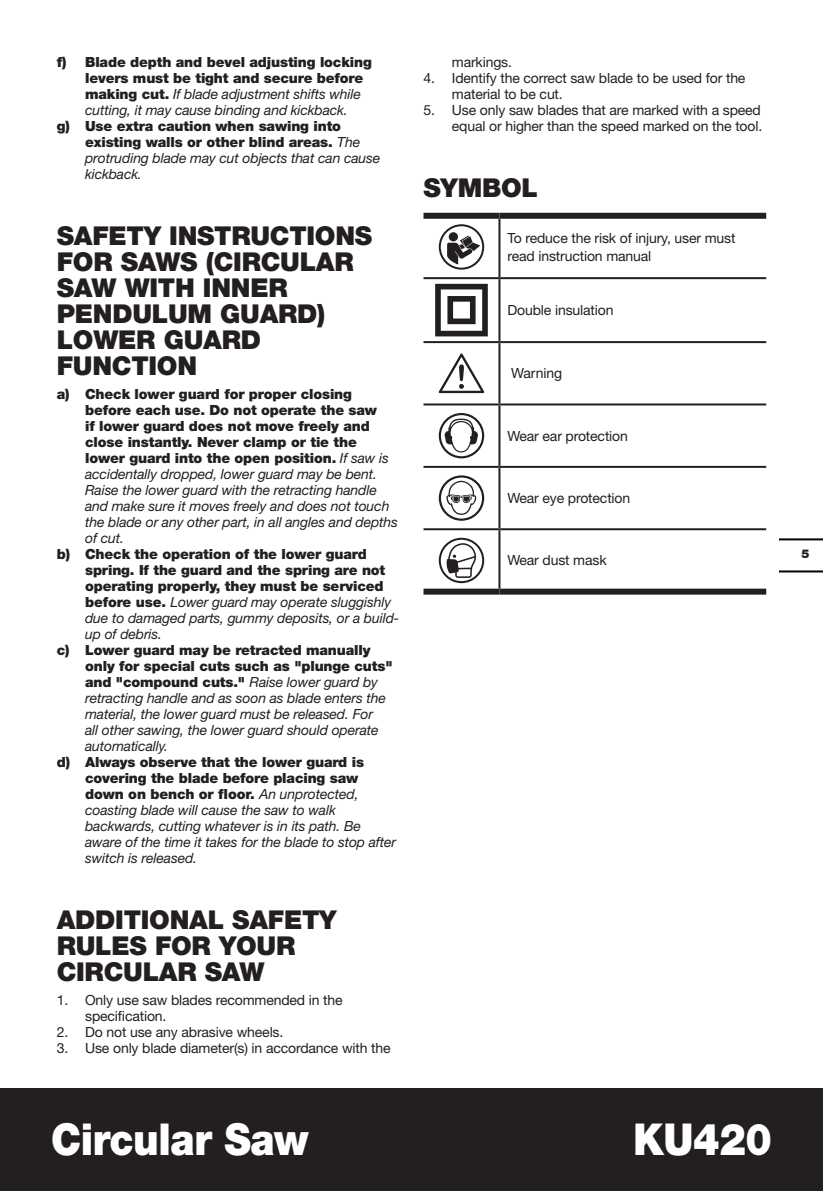
<style>
.page{position:relative;width:823px;height:1191px;background:#fff}
.page>*{position:absolute;margin:0;border:0;box-sizing:border-box;transform-origin:0 0}
.t1{font:900 44px "Helvetica Neue LT Std";letter-spacing:-.01em;color:#fff;scale:.9 1}
.t2{font:900 26px/26px "Helvetica Neue LT Std";letter-spacing:-.01em;color:#231f20}
.t3{font:italic 14px/16px "Helvetica Neue LT Std";letter-spacing:-.01em;color:#231f20}
.t4{font:900 14px/16px "Helvetica Neue LT Std";letter-spacing:-.01em;color:#231f20}
.t5{font:14px/16px "Helvetica Neue LT Std";letter-spacing:-.01em;color:#231f20}
.t6{font:900 12px "Helvetica Neue LT Std";color:#231f20}
.s1{font-weight:400;font-style:italic}
.s2{font-weight:900;font-style:normal}
</style>
<div class="page">
<hr style="left:779px;top:570px;width:43px;height:2px;background:#000">
<hr style="left:779px;top:538px;width:43px;height:2px;background:#000">
<div style="left:0;top:1089px;width:822px;height:102px;background:#231f20"></div>
<hr style="left:498px;top:219px;width:2px;height:58px;background:#231f20">
<hr style="left:423px;top:277px;width:76px;height:2px;background:#231f20">
<hr style="left:499px;top:277px;width:266px;height:2px;background:#231f20">
<hr style="left:498px;top:279px;width:2px;height:62px;background:#231f20">
<hr style="left:423px;top:341px;width:76px;height:2px;background:#231f20">
<hr style="left:499px;top:341px;width:266px;height:2px;background:#231f20">
<hr style="left:498px;top:343px;width:2px;height:60px;background:#231f20">
<hr style="left:423px;top:403px;width:76px;height:2px;background:#231f20">
<hr style="left:499px;top:403px;width:266px;height:2px;background:#231f20">
<hr style="left:498px;top:405px;width:2px;height:61px;background:#231f20">
<hr style="left:423px;top:466px;width:76px;height:2px;background:#231f20">
<hr style="left:499px;top:466px;width:266px;height:2px;background:#231f20">
<hr style="left:498px;top:468px;width:2px;height:60px;background:#231f20">
<hr style="left:423px;top:528px;width:76px;height:2px;background:#231f20">
<hr style="left:499px;top:528px;width:266px;height:2px;background:#231f20">
<hr style="left:498px;top:530px;width:2px;height:58px;background:#231f20">
<div style="left:423px;top:213px;width:76px;height:6px;background:#231f20"></div>
<div style="left:499px;top:213px;width:266px;height:6px;background:#231f20"></div>
<div style="left:423px;top:588px;width:76px;height:6px;background:#231f20"></div>
<div style="left:499px;top:588px;width:266px;height:6px;background:#231f20"></div>
<svg style="left:439px;top:225px;width:44px;height:44px"></svg>
<div style="left:438px;top:224px;width:46px;height:46px;border:2px solid #231f20;border-radius:50%"></div>
<svg style="left:448px;top:232px;width:9px;height:9px"></svg>
<svg style="left:447px;top:235px;width:33px;height:29px"></svg>
<svg style="left:435px;top:284px;width:52px;height:52px"></svg>
<svg style="left:438px;top:353px;width:46px;height:40px"></svg>
<div style="left:438px;top:413px;width:46px;height:45px;border:2px solid #231f20;border-radius:50%"></div>
<svg style="left:443px;top:418px;width:35px;height:34px"></svg>
<svg style="left:439px;top:476px;width:44px;height:44px"></svg>
<div style="left:438px;top:475px;width:46px;height:46px;border:2px solid #231f20;border-radius:50%"></div>
<svg style="left:445px;top:480px;width:31px;height:35px"></svg>
<div style="left:438px;top:538px;width:46px;height:45px;border:2px solid #231f20;border-radius:50%"></div>
<svg style="left:445px;top:543px;width:31px;height:35px"></svg>
<p class="t4" style="left:85px;top:54px;width:288px;text-indent:-28px">f) Blade depth and bevel adjusting locking levers must be tight and secure before making cut. <span class="s1">If blade adjustment shifts while cutting, it may cause binding and kickback.</span></p>
<p class="t4" style="left:85px;top:118px;width:296px;text-indent:-28px">g) Use extra caution when sawing into existing walls or other blind areas. <span class="s1">The protruding blade may cut objects that can cause kickback.</span></p>
<h2 class="t2" style="left:57px;top:222px;width:317px">SAFETY INSTRUCTIONS<br>FOR SAWS (CIRCULAR<br>SAW WITH INNER<br>PENDULUM GUARD)<br>LOWER GUARD<br>FUNCTION</h2>
<p class="t3" style="left:85px;top:385px;width:314px;text-indent:-28px"><span class="s2">a) Check lower guard for proper closing before each use. Do not operate the saw<br>if lower guard does not move freely and close instantly. Never clamp or tie the lower guard into the open position.</span> If saw is accidentally dropped, lower guard may be bent.<br>Raise the lower guard with the retracting handle and make sure it moves freely and does not touch the blade or any other part, in all angles and depths of cut.</p>
<p class="t4" style="left:85px;top:546px;width:315px;text-indent:-28px">b) Check the operation of the lower guard spring. If the guard and the spring are not operating properly, they must be serviced before use. <span class="s1">Lower guard may operate sluggishly due to damaged parts, gummy deposits, or a build&shy;up of debris.</span></p>
<p class="t3" style="left:85px;top:642px;width:309px;text-indent:-28px"><span class="s2">c) Lower guard may be retracted manually only for special cuts such as "plunge cuts" and "compound cuts."</span> Raise lower guard by retracting handle and as soon as blade enters the material, the lower guard must be released. For<br>all other sawing, the lower guard should operate automatically.</p>
<p class="t3" style="left:85px;top:754px;width:312px;text-indent:-28px"><span class="s2">d) Always observe that the lower guard is covering the blade before placing saw down on bench or floor.</span> An unprotected, coasting blade will cause the saw to walk backwards, cutting whatever is in its path. Be aware of the time it takes for the blade to stop after switch is released.</p>
<h2 class="t2" style="left:57px;top:906px;width:281px">ADDITIONAL SAFETY<br>RULES FOR YOUR<br>CIRCULAR SAW</h2>
<p class="t5" style="left:85px;top:992px;width:259px;text-indent:-28px">1. Only use saw blades recommended in the specification.</p>
<p class="t5" style="left:57px;top:1024px;width:228px">2. Do not use any abrasive wheels.</p>
<p class="t5" style="left:57px;top:1040px;width:335px">3. Use only blade diameter(s) in accordance with the</p>
<p class="t5" style="left:451px;top:54px;width:62px">markings.</p>
<p class="t5" style="left:451px;top:70px;width:295px;text-indent:-28px">4. Identify the correct saw blade to be used for the material to be cut.</p>
<p class="t5" style="left:423px;top:102px;width:340px;text-align:right">5. Use only saw blades that are marked with a speed equal or higher than the speed marked on the tool.</p>
<h2 class="t2" style="left:423px;top:174px;width:116px">SYMBOL</h2>
<p class="t5" style="left:507px;top:229px;width:229px;line-height:18px">To reduce the risk of injury, user must read instruction manual</p>
<p class="t5" style="left:507px;top:302px;width:107px">Double insulation</p>
<p class="t5" style="left:511px;top:365px;width:52px">Warning</p>
<p class="t5" style="left:507px;top:427px;width:122px">Wear ear protection</p>
<p class="t5" style="left:507px;top:490px;width:124px">Wear eye protection</p>
<p class="t5" style="left:507px;top:552px;width:101px">Wear dust mask</p>
<h1 class="t1" style="left:51px;top:1113px;width:288px">Circular Saw</h1>
<h1 class="t1" style="left:632px;top:1113px;width:156px">KU420</h1>
<p class="t6" style="left:801px;top:546px;width:10px">5</p>
</div>
